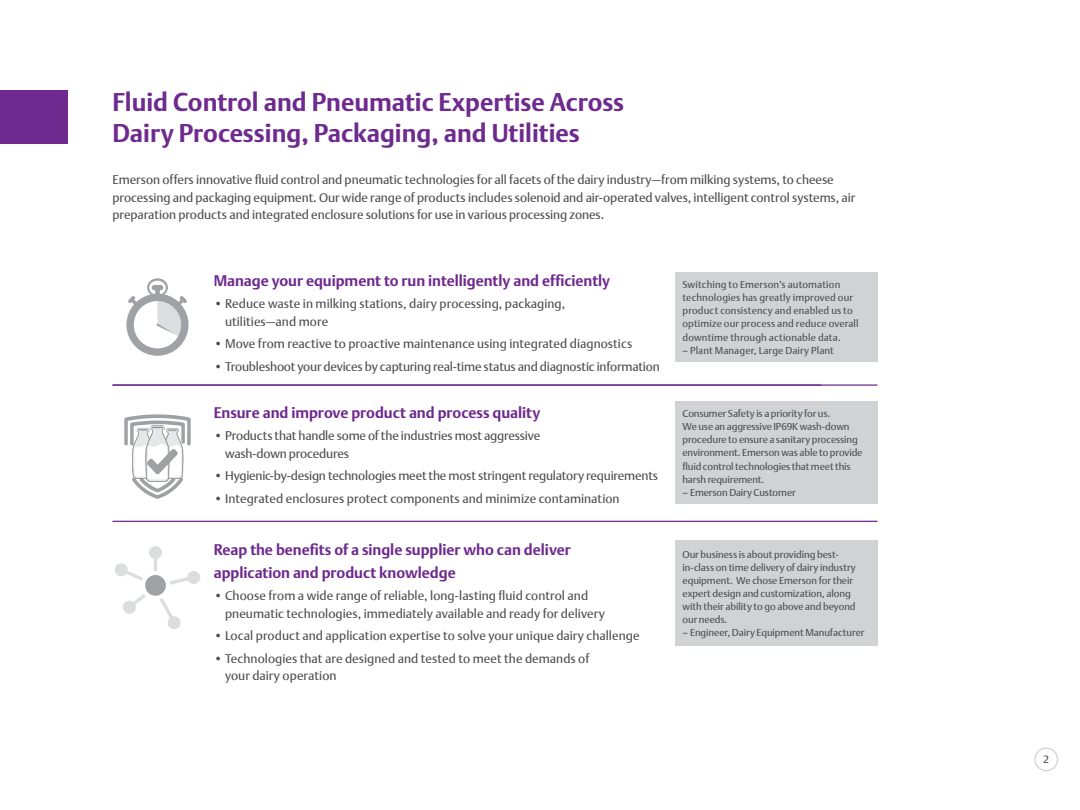
<style>
.page{position:relative;width:1080px;height:810px;background:#fff}
.page>*{position:absolute;margin:0;border:0;box-sizing:border-box;transform-origin:0 0}
.t1{font:700 25px/31.2px "DTL Argo T";color:#6e2a8e}
.t2{font:700 15px/22.5px "DTL Argo T";letter-spacing:-.005em;color:#6e2a8e}
.t3{font:12.5px/17.5px "DTL Argo T";letter-spacing:-.005em;color:#4b4c4d}
.t4{font:10.62px "DTL Argo T";color:#4b4c4d}
.t5{font:10px/13.1px "DTL Argo T";letter-spacing:-.005em;color:#4b4c4d}
.t6{font:10px/13.1px "DTL Argo T";letter-spacing:.015em;color:#4b4c4d}
</style>
<div class="page">
<div style="left:1034px;top:748px;width:24px;height:23px;border:1px solid #d1d2d4;border-radius:50%"></div>
<div style="left:0;top:90px;width:68px;height:53px;background:#6e2a8e"></div>
<hr style="left:112px;top:384px;width:766px;height:2px;background:#6e2a8e">
<hr style="left:112px;top:521px;width:766px;height:1px;background:#6e2a8e">
<svg style="left:126px;top:278px;width:63px;height:78px"></svg>
<svg style="left:115px;top:563px;width:28px;height:18px"></svg>
<svg style="left:123px;top:594px;width:23px;height:20px"></svg>
<svg style="left:149px;top:546px;width:13px;height:25px"></svg>
<div style="left:145px;top:575px;width:21px;height:21px;background:#a0a1a5;border-radius:50%"></div>
<svg style="left:160px;top:598px;width:21px;height:31px"></svg>
<svg style="left:170px;top:571px;width:30px;height:14px"></svg>
<div style="left:675px;top:272px;width:203px;height:90px;background:#d1d2d4"></div>
<div style="left:675px;top:401px;width:203px;height:103px;background:#d1d2d4"></div>
<div style="left:675px;top:540px;width:203px;height:106px;background:#d1d2d4"></div>
<svg style="left:124px;top:414px;width:67px;height:85px"></svg>
<p class="t1" style="left:112px;top:86px;width:513px">Fluid Control and Pneumatic Expertise Across<br>Dairy Processing, Packaging, and Utilities</p>
<p class="t3" style="left:112px;top:171px;width:744px">Emerson offers innovative fluid control and pneumatic technologies for all facets of the dairy industry—from milking systems, to cheese processing and packaging equipment. Our wide range of products includes solenoid and air-operated valves, intelligent control systems, air preparation products and integrated enclosure solutions for use in various processing zones.</p>
<p class="t2" style="left:214px;top:269px;width:398px">Manage your equipment to run intelligently and efficiently</p>
<p class="t3" style="left:225px;top:295px;width:342px;text-indent:-11px">• Reduce waste in milking stations, dairy processing, packaging, utilities—and more</p>
<p class="t3" style="left:214px;top:335px;width:420px">• Move from reactive to proactive maintenance using integrated diagnostics</p>
<p class="t3" style="left:214px;top:357px;width:447px">• Troubleshoot your devices by capturing real-time status and diagnostic information</p>
<p class="t2" style="left:214px;top:401px;width:328px">Ensure and improve product and process quality</p>
<p class="t3" style="left:225px;top:427px;width:317px;text-indent:-11px">• Products that handle some of the industries most aggressive wash-down procedures</p>
<p class="t3" style="left:214px;top:467px;width:446px">• Hygienic-by-design technologies meet the most stringent regulatory requirements</p>
<p class="t3" style="left:214px;top:489px;width:407px">• Integrated enclosures protect components and minimize contamination</p>
<p class="t2" style="left:214px;top:538px;width:359px">Reap the benefits of a single supplier who can deliver application and product knowledge</p>
<p class="t3" style="left:225px;top:587px;width:381px;text-indent:-11px">• Choose from a wide range of reliable, long-lasting fluid control and pneumatic technologies, immediately available and ready for delivery</p>
<p class="t3" style="left:214px;top:627px;width:427px">• Local product and application expertise to solve your unique dairy challenge</p>
<p class="t3" style="left:225px;top:649px;width:366px;text-indent:-11px">• Technologies that are designed and tested to meet the demands of your dairy operation</p>
<p class="t6" style="left:682px;top:278px;width:178px">Switching to Emerson’s automation technologies has greatly improved our product consistency and enabled us to optimize our process and reduce overall downtime through actionable data.</p>
<p class="t6" style="left:682px;top:343px;width:153px">– Plant Manager, Large Dairy Plant</p>
<p class="t5" style="left:682px;top:407px;width:182px">Consumer Safety is a priority for us.<br>We use an aggressive IP69K wash-down procedure to ensure a sanitary processing environment. Emerson was able to provide fluid control technologies that meet this harsh requirement.</p>
<p class="t5" style="left:682px;top:486px;width:115px">– Emerson Dairy Customer</p>
<p class="t5" style="left:682px;top:548px;width:175px">Our business is about providing best&shy;in-class on time delivery of dairy industry equipment. We chose Emerson for their expert design and customization, along with their ability to go above and beyond our needs.</p>
<p class="t5" style="left:682px;top:626px;width:184px">– Engineer, Dairy Equipment Manufacturer</p>
<p class="t4" style="left:1043px;top:753px;width:7px">2</p>
</div>
